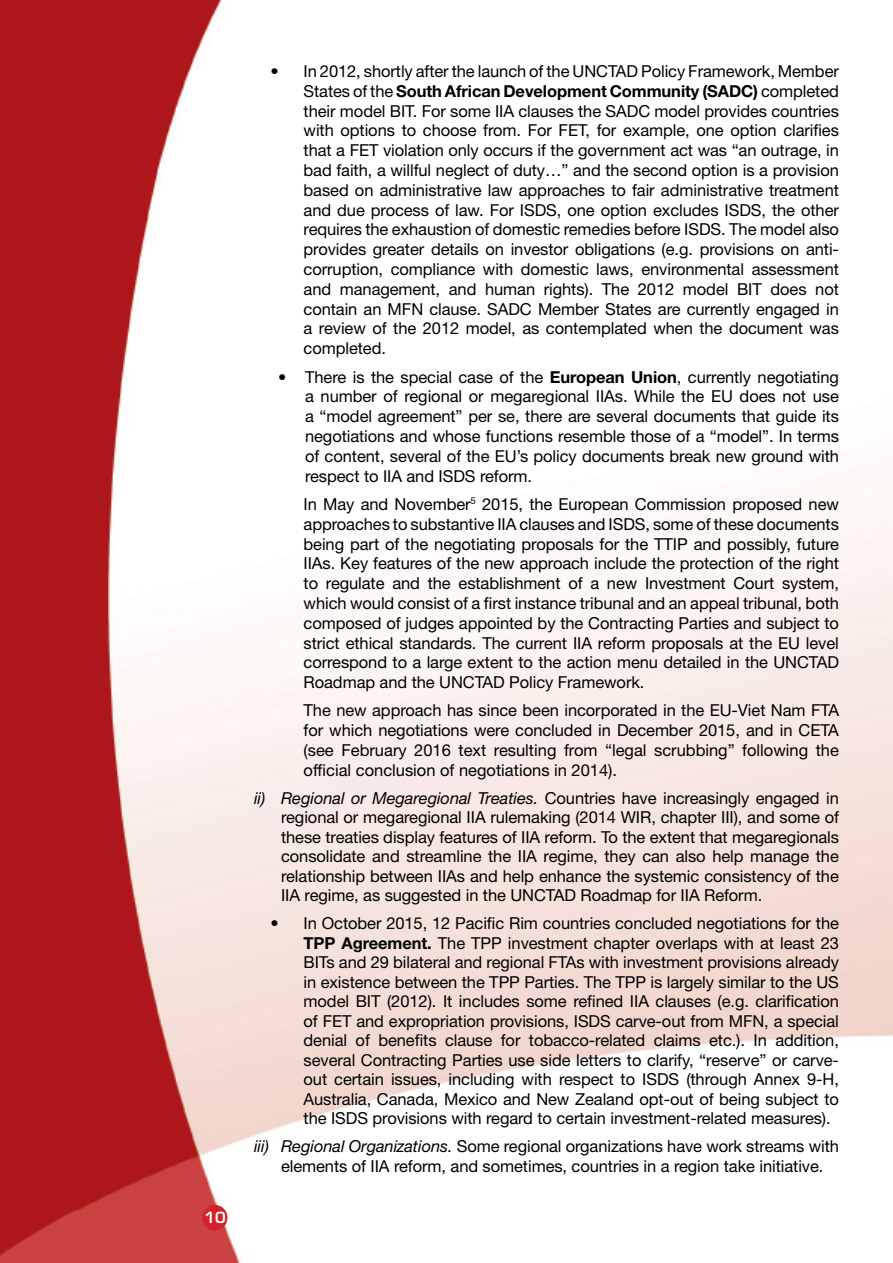
<style>
.page{position:relative;width:893px;height:1263px;background:#fff}
.page>*{position:absolute;margin:0;border:0;box-sizing:border-box;transform-origin:0 0}
.Bullets_i_a{font:16.5px/19.8px "Helvetica Neue LT Std";letter-spacing:-.005em;color:#000;text-align:justify}
.Bullets_i{font:16.5px/19.5px "Helvetica Neue LT Std";letter-spacing:-.005em;color:#000;text-align:justify}
.t1{font:600 15px "Eurostile LT Std";color:#fff}
.s1{font-weight:700}
.s2{font-style:italic}
</style>
<div class="page">
<img style="left:0;top:0;width:893px;height:1263px">
<div style="left:202px;top:1205px;width:25px;height:25px;background:#d2232a;border-radius:50%"></div>
<p class="t1" style="left:204px;top:1208px;width:23px">10</p>
<p class="Bullets_i_a" style="left:304px;top:61px;width:537px;text-indent:-33px">• In 2012, shortly after the launch of the UNCTAD Policy Framework, Member States of the <span class="s1">South African Development Community (SADC)</span> completed their model BIT. For some IIA clauses the SADC model provides countries with options to choose from. For FET, for example, one option clarifies that a FET violation only occurs if the government act was “an outrage, in bad faith, a willful neglect of duty…” and the second option is a provision based on administrative law approaches to fair administrative treatment and due process of law. For ISDS, one option excludes ISDS, the other requires the exhaustion of domestic remedies before ISDS. The model also provides greater details on investor obligations (e.g. provisions on anti&shy;corruption, compliance with domestic laws, environmental assessment and management, and human rights). The 2012 model BIT does not contain an MFN clause. SADC Member States are currently engaged in a review of the 2012 model, as contemplated when the document was completed.</p>
<p class="Bullets_i_a" style="left:305px;top:367px;width:535px;text-indent:-27px">• There is the special case of the <span class="s1">European Union</span>, currently negotiating a number of regional or megaregional IIAs. While the EU does not use a “model agreement” per se, there are several documents that guide its negotiations and whose functions resemble those of a “model”. In terms of content, several of the EU’s policy documents break new ground with respect to IIA and ISDS reform.</p>
<p class="Bullets_i_a" style="left:304px;top:494px;width:537px">In May and November<sup>5</sup> 2015, the European Commission proposed new approaches to substantive IIA clauses and ISDS, some of these documents being part of the negotiating proposals for the TTIP and possibly, future IIAs. Key features of the new approach include the protection of the right to regulate and the establishment of a new Investment Court system, which would consist of a first instance tribunal and an appeal tribunal, both composed of judges appointed by the Contracting Parties and subject to strict ethical standards. The current IIA reform proposals at the EU level correspond to a large extent to the action menu detailed in the UNCTAD Roadmap and the UNCTAD Policy Framework.</p>
<p class="Bullets_i_a" style="left:304px;top:700px;width:537px">The new approach has since been incorporated in the EU-Viet Nam FTA for which negotiations were concluded in December 2015, and in CETA (see February 2016 text resulting from “legal scrubbing” following the official conclusion of negotiations in 2014).</p>
<p class="Bullets_i" style="left:281px;top:788px;width:559px;text-indent:-27px"><span class="s2">ii) Regional or Megaregional Treaties.</span> Countries have increasingly engaged in regional or megaregional IIA rulemaking (2014 WIR, chapter III), and some of these treaties display features of IIA reform. To the extent that megaregionals consolidate and streamline the IIA regime, they can also help manage the relationship between IIAs and help enhance the systemic consistency of the IIA regime, as suggested in the UNCTAD Roadmap for IIA Reform.</p>
<p class="Bullets_i_a" style="left:304px;top:913px;width:537px;text-indent:-33px">• In October 2015, 12 Pacific Rim countries concluded negotiations for the <span class="s1">TPP Agreement.</span> The TPP investment chapter overlaps with at least 23<br>BITs and 29 bilateral and regional FTAs with investment provisions already in existence between the TPP Parties. The TPP is largely similar to the US model BIT (2012). It includes some refined IIA clauses (e.g. clarification of FET and expropriation provisions, ISDS carve-out from MFN, a special denial of benefits clause for tobacco-related claims etc.). In addition, several Contracting Parties use side letters to clarify, “reserve” or carve&shy;out certain issues, including with respect to ISDS (through Annex 9-H, Australia, Canada, Mexico and New Zealand opt-out of being subject to the ISDS provisions with regard to certain investment-related measures).</p>
<p class="Bullets_i" style="left:281px;top:1136px;width:559px;text-indent:-27px"><span class="s2">iii) Regional Organizations.</span> Some regional organizations have work streams with elements of IIA reform, and sometimes, countries in a region take initiative.</p>
</div>
